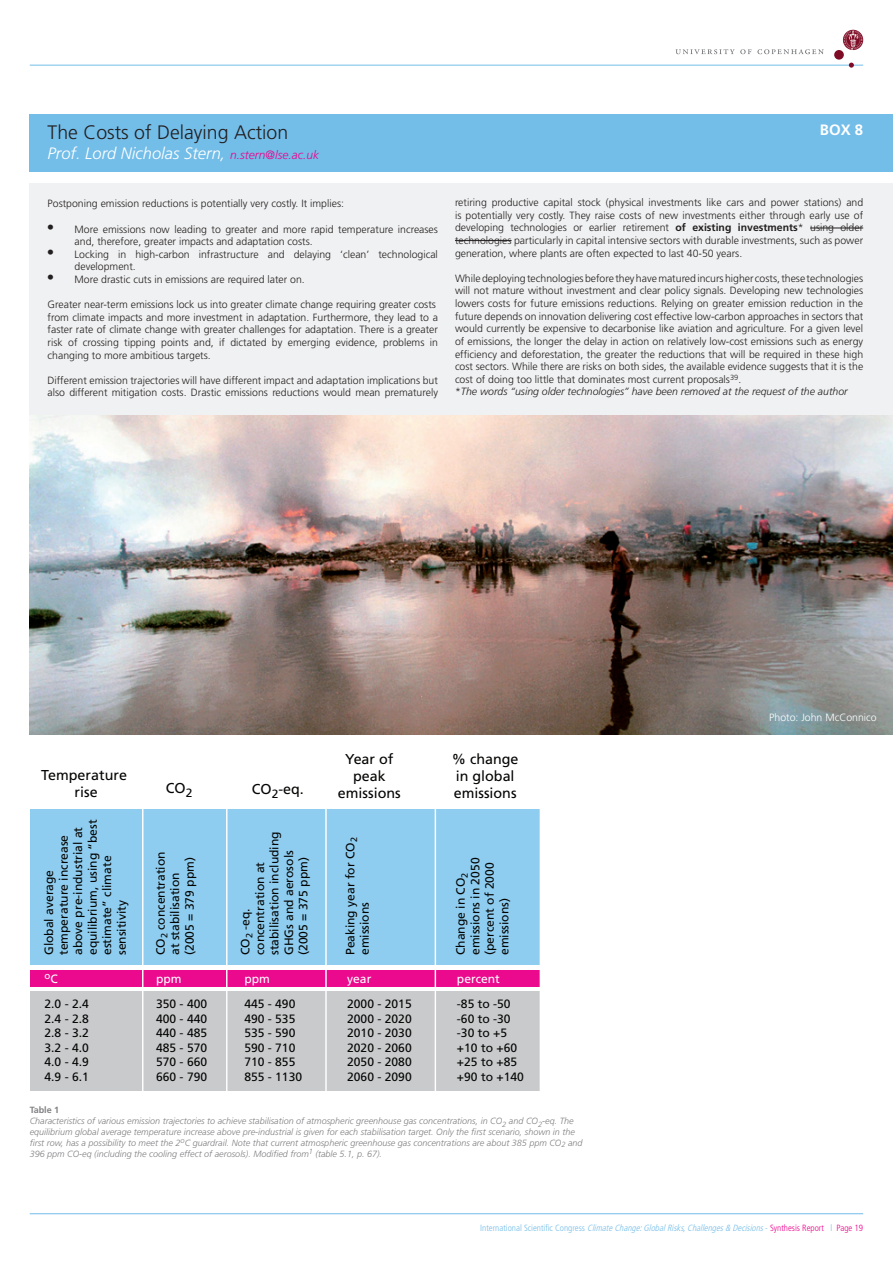
<style>
.page{position:relative;width:893px;height:1263px;background:#fff}
.page>*{position:absolute;margin:0;border:0;box-sizing:border-box;transform-origin:0 0}
.t1{font:300 19.5px "Frutiger";color:#231f20}
.t2{font:italic 300 16.5px "Frutiger";color:#fff}
.t3{font:700 15px "Frutiger";color:#fff}
.t4{font:14.25px/17.1px "Frutiger";color:#040503;text-align:center}
.t5{font:12.15px/14.5px "Frutiger";color:#040503}
.t6{font:12.15px "Frutiger";color:#fff}
.t7{font:300 10.5px/12.6px "Frutiger";color:#231f20}
.t8{font:300 10.5px "Frutiger";color:#fff}
.t9{font:9.75px "Frutiger";color:#fff}
.t10{font:italic 300 9px/10.8px "Frutiger";color:#808083}
.t11{font:italic 300 condensed 9px "Frutiger";color:#73bde9}
.s1{font-size:12px;color:#ed028c}
.s2{font-family:"Times";font-weight:400;font-size:18px}
.s3{font-weight:700}
.s4{font-style:italic}
.s5{font-size:12.15px}
.s6{font-weight:700;font-style:normal}
.s7{font-style:normal}
.s8{font-style:normal;color:#ed028c}
</style>
<div class="page">
<hr style="left:30px;top:1213px;width:833px;height:1px;background:#73bde9">
<hr style="left:30px;top:65px;width:833px;height:1px;background:#73bde9">
<svg style="left:843px;top:30px;width:20px;height:20px"></svg>
<div style="left:834px;top:50px;width:10px;height:10px;background:#7f0c25;border-radius:50%"></div>
<svg style="left:849px;top:63px;width:5px;height:5px"></svg>
<svg style="left:844px;top:30px;width:18px;height:19px"></svg>
<svg style="left:675px;top:49px;width:76px;height:5px"></svg>
<svg style="left:757px;top:49px;width:67px;height:5px"></svg>
<div style="left:30px;top:991px;width:510px;height:100px;background:#c9cacc"></div>
<div style="left:30px;top:810px;width:510px;height:155px;background:#8fcdf0"></div>
<div style="left:30px;top:970px;width:510px;height:17px;background:#eb098d"></div>
<hr style="left:142px;top:806px;width:1px;height:285px;background:#fff">
<hr style="left:226px;top:806px;width:1px;height:285px;background:#fff">
<hr style="left:325px;top:806px;width:2px;height:285px;background:#fff">
<hr style="left:435px;top:806px;width:1px;height:285px;background:#fff">
<div style="left:30px;top:183px;width:863px;height:252px;background:#f0f1f2"></div>
<div style="left:30px;top:115px;width:863px;height:57px;background:#73bde9"></div>
<img style="left:30px;top:416px;width:863px;height:318px">
<hr style="left:810px;top:228px;width:53px;height:1px;background:#231f20">
<hr style="left:455px;top:240px;width:57px;height:1px;background:#231f20">
<h1 class="t1" style="left:48px;top:121px;width:242px">The Costs of Delaying Action</h1>
<h2 class="t2" style="left:48px;top:144px;width:273px">Prof. Lord Nicholas Stern, <span class="s1">n.stern@lse.ac.uk</span></h2>
<p class="t7" style="left:48px;top:197px;width:298px">Postponing emission reductions is potentially very costly. It implies:</p>
<p class="t7" style="left:75px;top:223px;width:365px;text-indent:-27px"><span class="s2">•</span> More emissions now leading to greater and more rapid temperature increases and, therefore, greater impacts and adaptation costs.</p>
<p class="t7" style="left:75px;top:248px;width:365px;text-indent:-27px"><span class="s2">•</span> Locking in high-carbon infrastructure and delaying ‘clean’ technological development.</p>
<p class="t7" style="left:48px;top:273px;width:259px"><span class="s2">•</span> More drastic cuts in emissions are required later on.</p>
<p class="t7" style="left:48px;top:298px;width:392px">Greater near-term emissions lock us into greater climate change requiring greater costs from climate impacts and more investment in adaptation. Furthermore, they lead to a faster rate of climate change with greater challenges for adaptation. There is a greater risk of crossing tipping points and, if dictated by emerging evidence, problems in changing to more ambitious targets.</p>
<p class="t7" style="left:48px;top:374px;width:392px">Different emission trajectories will have different impact and adaptation implications but also different mitigation costs. Drastic emissions reductions would mean prematurely</p>
<h3 class="t3" style="left:820px;top:121px;width:45px">BOX 8</h3>
<p class="t7" style="left:455px;top:196px;width:410px;text-align:justify">retiring productive capital stock (physical investments like cars and power stations) and is potentially very costly. They raise costs of new investments either through early use of developing technologies or earlier retirement <span class="s3">of existing investments</span>* using older technologies particularly in capital intensive sectors with durable investments, such as power generation, where plants are often expected to last 40-50 years.</p>
<p class="t7" style="left:455px;top:272px;width:410px">While deploying technologies before they have matured incurs higher costs, these technologies will not mature without investment and clear policy signals. Developing new technologies lowers costs for future emissions reductions. Relying on greater emission reduction in the future depends on innovation delivering cost effective low-carbon approaches in sectors that would currently be expensive to decarbonise like aviation and agriculture. For a given level of emissions, the longer the delay in action on relatively low-cost emissions such as energy efficiency and deforestation, the greater the reductions that will be required in these high cost sectors. While there are risks on both sides, the available evidence suggests that it is the cost of doing too little that dominates most current proposals<sup>39</sup>.<br>*<span class="s4">The words “using older technologies” have been removed at the request of the author</span></p>
<p class="t8" style="left:769px;top:712px;width:109px">Photo: John McConnico</p>
<h3 class="t4" style="left:41px;top:766px;width:87px">Temperature rise</h3>
<p class="t5" style="left:42px;top:955px;width:137px;rotate:-90deg">Global average temperature increase above pre-industrial at equilibrium, using “best estimate” climate sensitivity</p>
<p class="t9" style="left:45px;top:970px;width:15px">o<span class="s5">C</span></p>
<p class="t5" style="left:45px;top:997px;width:46px;text-align:justify">2.0 - 2.4<br>2.4 - 2.8<br>2.8 - 3.2<br>3.2 - 4.0<br>4.0 - 4.9<br>4.9 - 6.1</p>
<h3 class="t4" style="left:166px;top:779px;width:28px">CO<sub>2</sub></h3>
<p class="t5" style="left:153px;top:955px;width:105px;rotate:-90deg">CO<sub>2</sub> concentration at stabilisation (2005 = 379 ppm)</p>
<p class="t6" style="left:156px;top:971px;width:27px">ppm</p>
<p class="t5" style="left:156px;top:997px;width:53px;text-align:justify">350 - 400<br>400 - 440<br>440 - 485<br>485 - 570<br>570 - 660<br>660 - 790</p>
<h3 class="t4" style="left:338px;top:750px;width:64px">Year of peak emissions</h3>
<h3 class="t4" style="left:452px;top:750px;width:68px;text-align:left">% change in global</h3>
<h3 class="t4" style="left:252px;top:780px;width:53px">CO<sub>2</sub>-eq.</h3>
<h3 class="t4" style="left:454px;top:784px;width:64px">emissions</h3>
<p class="t5" style="left:238px;top:955px;width:125px;rotate:-90deg">CO<sub>2</sub> -eq. concentration at stabilisation including<br>GHGs and aerosols (2005 = 375 ppm)</p>
<p class="t5" style="left:343px;top:955px;width:119px;rotate:-90deg">Peaking year for CO<sub>2 </sub>emissions</p>
<p class="t5" style="left:453px;top:955px;width:99px;rotate:-90deg">Change in CO<sub>2 </sub>emissions in 2050 (percent of 2000 emissions)</p>
<p class="t6" style="left:244px;top:971px;width:27px">ppm</p>
<p class="t6" style="left:347px;top:971px;width:26px">year</p>
<p class="t6" style="left:457px;top:971px;width:44px">percent</p>
<p class="t5" style="left:244px;top:997px;width:59px">445 - 490<br>490 - 535<br>535 - 590<br>590 - 710<br>710 - 855<br>855 - 1130</p>
<p class="t5" style="left:347px;top:997px;width:66px;text-align:justify">2000 - 2015<br>2000 - 2020<br>2010 - 2030<br>2020 - 2060<br>2050 - 2080<br>2060 - 2090</p>
<p class="t5" style="left:457px;top:997px;width:68px">-85 to -50 -60 to -30 -30 to +5 +10 to +60 +25 to +85 +90 to +140</p>
<p class="t10" style="left:30px;top:1105px;width:554px"><span class="s6">Table 1<br></span>Characteristics of various emission trajectories to achieve stabilisation of atmospheric greenhouse gas concentrations, in CO<sub>2</sub> and CO<sub>2</sub>-eq. The equilibrium global average temperature increase above pre-industrial is given for each stabilisation target. Only the first scenario, shown in the first row, has a possibility to meet the 2<sup>o</sup>C guardrail. Note that current atmospheric greenhouse gas concentrations are about 385 ppm CO<sub>2</sub> and 396 ppm CO-eq (including the cooling effect of aerosols). Modified from<sup>1</sup> (table 5.1, p. 67).</p>
<p class="t11" style="left:480px;top:1223px;width:384px"><span class="s7">International Scientific Congress</span> ClimateChange:GlobalRisks,Challenges&amp; Decisions<span class="s7">-</span> <span class="s8">Synthesis Report</span> <span class="s7">l</span> <span class="s8">Page 19</span></p>
</div>
